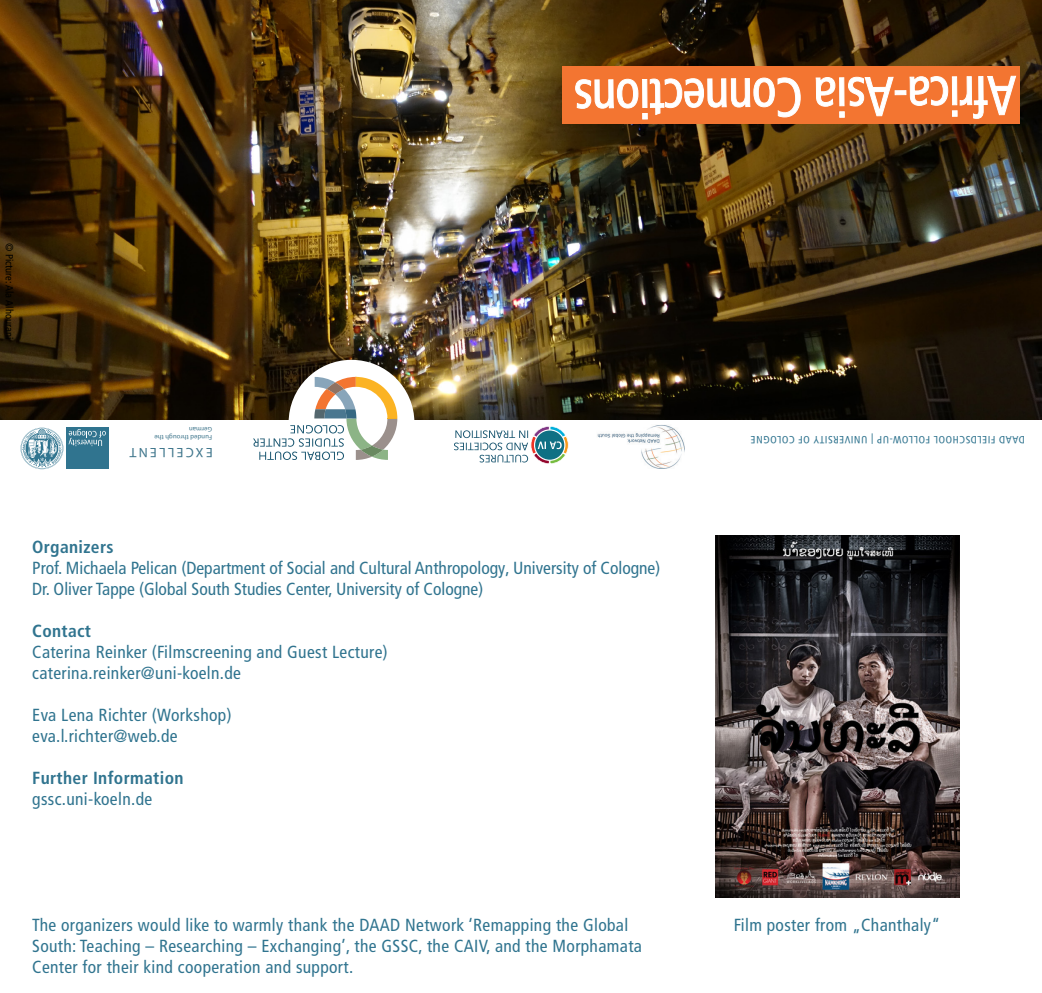
<style>
.page{position:relative;width:1042px;height:993px;background:#fff}
.page>*{position:absolute;margin:0;border:0;box-sizing:border-box;transform-origin:0 0}
.t1{font:condensed 54.77px "Frutiger LT Pro";letter-spacing:-.02em;color:#fff;scale:.91 1}
.t2{font:condensed 17.5px/21px "Frutiger LT Pro";letter-spacing:.02em;color:#30748f}
.t3{font:condensed 17.5px "Frutiger LT Pro";color:#30748f}
.t4{font:700 condensed 17.5px "Frutiger LT Com";letter-spacing:.02em;color:#30748f}
.t5{font:13.65px "Myriad Pro";letter-spacing:.175em;color:#3f768c}
.t6{font:condensed 10.5px "Frutiger LT Pro";letter-spacing:.055em;color:#30748f}
.t7{font:condensed 10.5px "Frutiger LT Pro";color:#000}
.t8{font:6.83px/8.2px "Myriad Pro";letter-spacing:.005em;color:#3f768c}
</style>
<div class="page">
<img style="left:0;top:0;width:1042px;height:419px">
<svg style="left:20px;top:427px;width:89px;height:43px"></svg>
<div style="left:66px;top:427px;width:42px;height:42px;background:#30748f"></div>
<svg style="left:21px;top:427px;width:42px;height:42px"></svg>
<svg style="left:69px;top:429px;width:37px;height:17px"></svg>
<div style="left:289px;top:360px;width:125px;height:125px;background:#fff;border-radius:50%"></div>
<svg style="left:253px;top:377px;width:144px;height:83px"></svg>
<div style="left:562px;top:66px;width:457px;height:58px;background:#f37531"></div>
<svg style="left:909px;top:75px;width:107px;height:44px"></svg>
<div style="left:895px;top:91px;width:11px;height:4px;border:1px solid #fff"></div>
<svg style="left:815px;top:76px;width:79px;height:41px"></svg>
<svg style="left:575px;top:77px;width:226px;height:42px"></svg>
<svg style="left:454px;top:426px;width:114px;height:38px"></svg>
<img style="left:597px;top:425px;width:87px;height:43px">
<img style="left:715px;top:535px;width:244px;height:361px">
<p class="t1" style="left:1016px;top:129px;width:488px;rotate:180deg">Africa-Asia Connections</p>
<p class="t7" style="left:15px;top:242px;width:98px;rotate:90deg">© Picture: Ala Alhourani</p>
<p class="t8" style="left:212px;top:441px;width:59px;rotate:-180deg">Funded through the<br>German</p>
<p class="t5" style="left:213px;top:460px;width:84px;rotate:-180deg">EXCELLENT</p>
<p class="t4" style="left:32px;top:535px;width:83px">Organizers</p>
<p class="t3" style="left:32px;top:557px;width:629px">Prof. Michaela Pelican (Department of Social and Cultural Anthropology, University of Cologne)</p>
<p class="t3" style="left:32px;top:578px;width:452px">Dr. Oliver Tappe (Global South Studies Center, University of Cologne)</p>
<p class="t4" style="left:32px;top:619px;width:60px">Contact</p>
<p class="t2" style="left:32px;top:641px;width:357px">Caterina Reinker (Filmscreening and Guest Lecture)</p>
<p class="t2" style="left:32px;top:662px;width:210px">caterina.reinker@uni-koeln.de</p>
<p class="t2" style="left:32px;top:704px;width:201px">Eva Lena Richter (Workshop)</p>
<p class="t2" style="left:32px;top:725px;width:147px">eva.l.richter@web.de</p>
<p class="t4" style="left:32px;top:766px;width:153px">Further Information</p>
<p class="t2" style="left:32px;top:788px;width:121px">gssc.uni-koeln.de</p>
<p class="t6" style="left:1025px;top:445px;width:276px;rotate:-180deg">DAAD FIELDSCHOOL FOLLOW-UP | UNIVERSITY OF COLOGNE</p>
<p class="t2" style="left:32px;top:914px;width:611px">The organizers would like to warmly thank the DAAD Network ‘Remapping the Global<br>South: Teaching – Researching – Exchanging’, the GSSC, the CAIV, and the Morphamata<br>Center for their kind cooperation and support.</p>
<p class="t2" style="left:734px;top:914px;width:208px">Film poster from „Chanthaly“</p>
</div>
